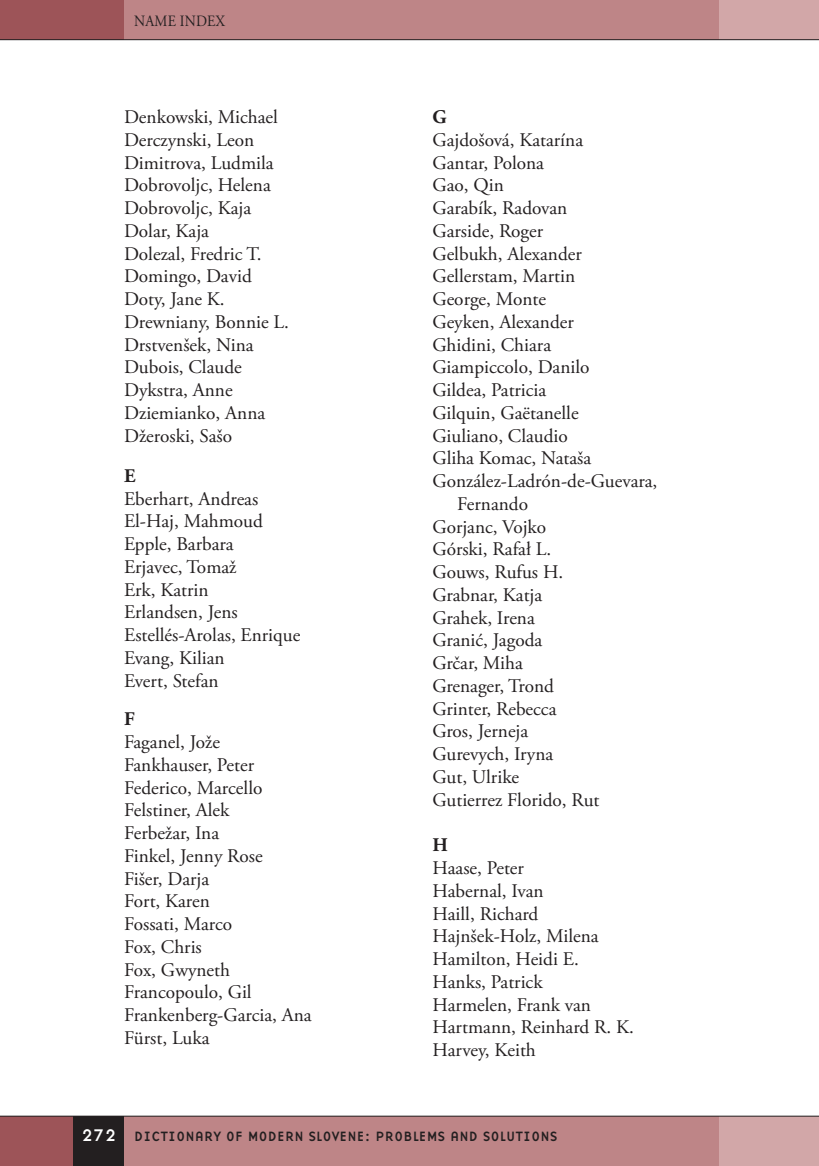
<style>
.page{position:relative;width:819px;height:1166px;background:#fff}
.page>*{position:absolute;margin:0;border:0;box-sizing:border-box;transform-origin:0 0}
.t1{font:19.25px/22.8px "Adobe Garamond Pro";letter-spacing:-.01em;color:#231f20}
.t2{font:700 19.25px "Adobe Garamond Pro";color:#231f20}
.t3{font:15.75px "Adobe Garamond Pro";letter-spacing:.015em;color:#231f20;scale:.9 1}
.t4{font:14px "Base Nine";color:#231f20}
.s1{font-size:17.5px;color:#fff}
</style>
<div class="page">
<div style="left:124px;top:1116px;width:620px;height:50px;background:#be8587"></div>
<div style="left:719px;top:1116px;width:100px;height:50px;background:#d2a7a8"></div>
<div style="left:122px;top:0;width:597px;height:40px;background:#be8587"></div>
<div style="left:719px;top:0;width:100px;height:40px;background:#d2a7a8"></div>
<div style="left:0;top:1116px;width:74px;height:50px;background:#9d5458"></div>
<div style="left:74px;top:1116px;width:50px;height:50px;background:#231f20"></div>
<div style="left:0;top:0;width:124px;height:40px;background:#9d5458"></div>
<hr style="left:0;top:39px;width:819px;height:1px;background:#231f20">
<hr style="left:0;top:1116px;width:819px;height:1px;background:#231f20">
<p class="t3" style="left:134px;top:11px;width:102px">NAME INDEX</p>
<p class="t1" style="left:124px;top:106px;width:155px">Denkowski, Michael</p>
<p class="t1" style="left:124px;top:129px;width:132px">Derczynski, Leon</p>
<p class="t1" style="left:124px;top:152px;width:151px">Dimitrova, Ludmila</p>
<p class="t1" style="left:124px;top:175px;width:148px">Dobrovoljc, Helena</p>
<p class="t1" style="left:124px;top:197px;width:129px">Dobrovoljc, Kaja</p>
<p class="t1" style="left:124px;top:220px;width:87px">Dolar, Kaja</p>
<p class="t1" style="left:124px;top:243px;width:139px">Dolezal, Fredric T.</p>
<p class="t1" style="left:124px;top:266px;width:129px">Domingo, David</p>
<p class="t1" style="left:124px;top:288px;width:102px">Doty, Jane K.</p>
<p class="t1" style="left:124px;top:311px;width:166px">Drewniany, Bonnie L.</p>
<p class="t1" style="left:124px;top:334px;width:131px">Drstvenšek, Nina</p>
<p class="t1" style="left:124px;top:357px;width:119px">Dubois, Claude</p>
<p class="t1" style="left:124px;top:379px;width:110px">Dykstra, Anne</p>
<p class="t1" style="left:124px;top:402px;width:143px">Dziemianko, Anna</p>
<p class="t1" style="left:124px;top:425px;width:110px">Džeroski, Sašo</p>
<p class="t2" style="left:124px;top:465px;width:13px">E</p>
<p class="t1" style="left:124px;top:488px;width:136px">Eberhart, Andreas</p>
<p class="t1" style="left:124px;top:511px;width:140px">El-Haj, Mahmoud</p>
<p class="t1" style="left:124px;top:533px;width:111px">Epple, Barbara</p>
<p class="t1" style="left:124px;top:556px;width:114px">Erjavec, Tomaž</p>
<p class="t1" style="left:124px;top:579px;width:86px">Erk, Katrin</p>
<p class="t1" style="left:124px;top:602px;width:115px">Erlandsen, Jens</p>
<p class="t1" style="left:124px;top:624px;width:178px">Estellés-Arolas, Enrique</p>
<p class="t1" style="left:124px;top:647px;width:102px">Evang, Kilian</p>
<p class="t1" style="left:124px;top:670px;width:96px">Evert, Stefan</p>
<p class="t2" style="left:124px;top:708px;width:12px">F</p>
<p class="t1" style="left:124px;top:731px;width:97px">Faganel, Jože</p>
<p class="t1" style="left:124px;top:754px;width:131px">Fankhauser, Peter</p>
<p class="t1" style="left:124px;top:777px;width:140px">Federico, Marcello</p>
<p class="t1" style="left:124px;top:799px;width:107px">Felstiner, Alek</p>
<p class="t1" style="left:124px;top:822px;width:97px">Ferbežar, Ina</p>
<p class="t1" style="left:124px;top:845px;width:140px">Finkel, Jenny Rose</p>
<p class="t1" style="left:124px;top:868px;width:87px">Fišer, Darja</p>
<p class="t1" style="left:124px;top:890px;width:87px">Fort, Karen</p>
<p class="t1" style="left:124px;top:913px;width:110px">Fossati, Marco</p>
<p class="t1" style="left:124px;top:936px;width:79px">Fox, Chris</p>
<p class="t1" style="left:124px;top:959px;width:107px">Fox, Gwyneth</p>
<p class="t1" style="left:124px;top:981px;width:129px">Francopoulo, Gil</p>
<p class="t1" style="left:124px;top:1004px;width:189px">Frankenberg-Garcia, Ana</p>
<p class="t1" style="left:124px;top:1027px;width:87px">Fürst, Luka</p>
<p class="t2" style="left:432px;top:106px;width:16px">G</p>
<p class="t1" style="left:432px;top:129px;width:152px">Gajdošová, Katarína</p>
<p class="t1" style="left:432px;top:152px;width:113px">Gantar, Polona</p>
<p class="t1" style="left:432px;top:175px;width:73px">Gao, Qin</p>
<p class="t1" style="left:432px;top:197px;width:136px">Garabík, Radovan</p>
<p class="t1" style="left:432px;top:220px;width:112px">Garside, Roger</p>
<p class="t1" style="left:432px;top:243px;width:151px">Gelbukh, Alexander</p>
<p class="t1" style="left:432px;top:266px;width:144px">Gellerstam, Martin</p>
<p class="t1" style="left:432px;top:288px;width:115px">George, Monte</p>
<p class="t1" style="left:432px;top:311px;width:143px">Geyken, Alexander</p>
<p class="t1" style="left:432px;top:334px;width:120px">Ghidini, Chiara</p>
<p class="t1" style="left:432px;top:357px;width:159px">Giampiccolo, Danilo</p>
<p class="t1" style="left:432px;top:379px;width:116px">Gildea, Patricia</p>
<p class="t1" style="left:432px;top:402px;width:148px">Gilquin, Gaëtanelle</p>
<p class="t1" style="left:432px;top:425px;width:137px">Giuliano, Claudio</p>
<p class="t1" style="left:432px;top:448px;width:160px">Gliha Komac, Nataša</p>
<p class="t1" style="left:457px;top:470px;width:202px;text-indent:-25px">González-Ladrón-de-Guevara,<br>Fernando</p>
<p class="t1" style="left:432px;top:516px;width:115px">Gorjanc, Vojko</p>
<p class="t1" style="left:432px;top:539px;width:120px">Górski, Rafał L.</p>
<p class="t1" style="left:432px;top:561px;width:132px">Gouws, Rufus H.</p>
<p class="t1" style="left:432px;top:584px;width:111px">Grabnar, Katja</p>
<p class="t1" style="left:432px;top:607px;width:104px">Grahek, Irena</p>
<p class="t1" style="left:432px;top:630px;width:111px">Granić, Jagoda</p>
<p class="t1" style="left:432px;top:652px;width:92px">Grčar, Miha</p>
<p class="t1" style="left:432px;top:675px;width:123px">Grenager, Trond</p>
<p class="t1" style="left:432px;top:698px;width:126px">Grinter, Rebecca</p>
<p class="t1" style="left:432px;top:721px;width:97px">Gros, Jerneja</p>
<p class="t1" style="left:432px;top:743px;width:122px">Gurevych, Iryna</p>
<p class="t1" style="left:432px;top:766px;width:88px">Gut, Ulrike</p>
<p class="t1" style="left:432px;top:789px;width:169px">Gutierrez Florido, Rut</p>
<p class="t2" style="left:432px;top:834px;width:17px">H</p>
<p class="t1" style="left:432px;top:857px;width:93px">Haase, Peter</p>
<p class="t1" style="left:432px;top:880px;width:113px">Habernal, Ivan</p>
<p class="t1" style="left:432px;top:903px;width:107px">Haill, Richard</p>
<p class="t1" style="left:432px;top:925px;width:168px">Hajnšek-Holz, Milena</p>
<p class="t1" style="left:432px;top:948px;width:148px">Hamilton, Heidi E.</p>
<p class="t1" style="left:432px;top:971px;width:112px">Hanks, Patrick</p>
<p class="t1" style="left:432px;top:994px;width:160px">Harmelen, Frank van</p>
<p class="t1" style="left:432px;top:1016px;width:203px">Hartmann, Reinhard R. K.</p>
<p class="t1" style="left:432px;top:1039px;width:105px">Harvey, Keith</p>
<p class="t4" style="left:81px;top:1126px;width:477px"><span class="s1">272</span> DICTIONARY OF MODERN SLOVENE: PROBLEMS AND SOLUTIONS</p>
</div>
